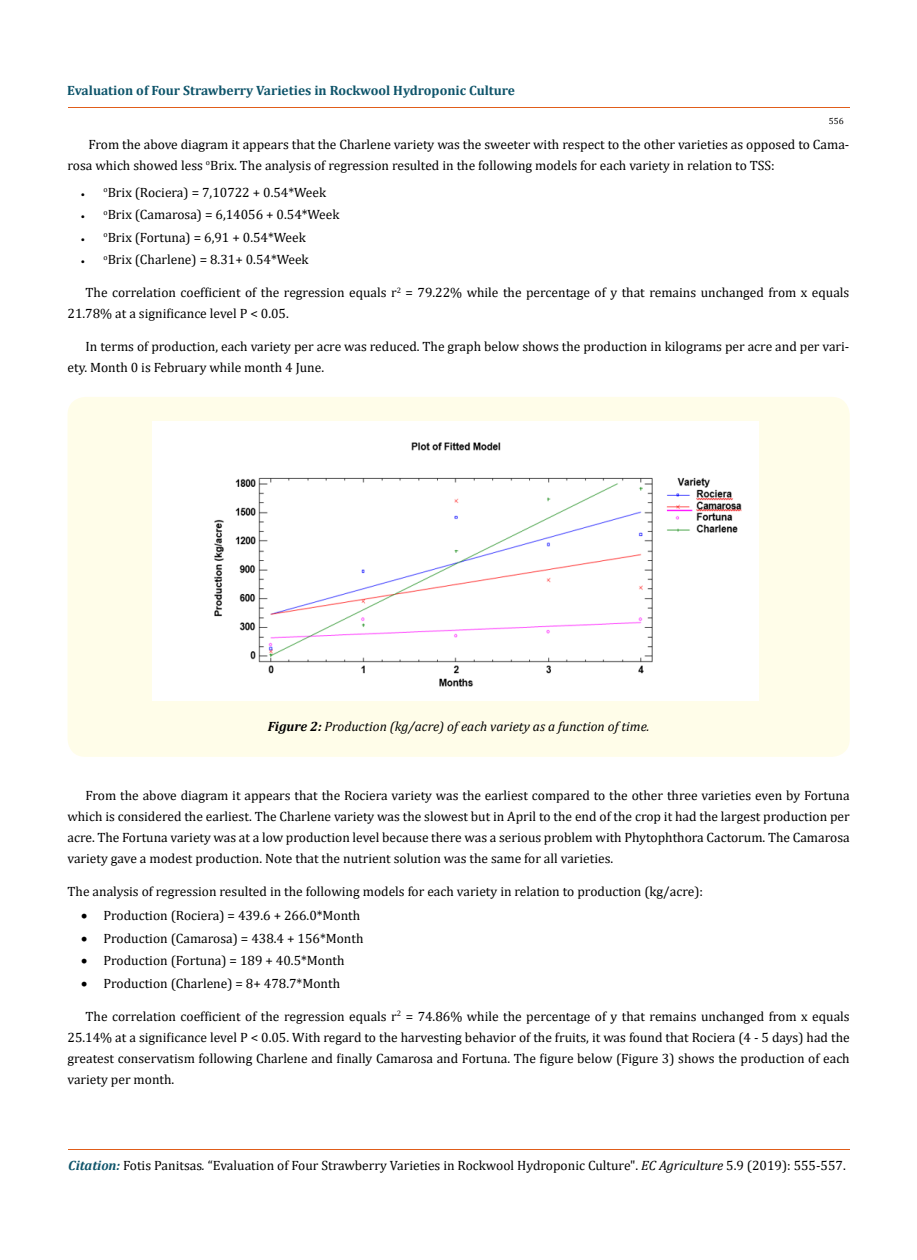
<style>
.page{position:relative;width:917px;height:1260px;background:#fff}
.page>*{position:absolute;margin:0;border:0;box-sizing:border-box;transform-origin:0 0}
.t1{font:13.5px/21px "Cambria";color:#000}
.t2{font:700 13.5px "Cambria";color:#0e546a}
.t3{font:italic 13.5px "Cambria";color:#000}
.t4{font:9px "Cambria";color:#000}
.t5{font:7.8px "Symbol";color:#000}
.s1{font-weight:700}
.s2{font-weight:700;font-style:italic;color:#0e546a}
.s3{font-style:italic}
</style>
<div class="page">
<hr style="left:68px;top:108px;width:781px;height:1px;background:#e05d1a">
<hr style="left:68px;top:1150px;width:781px;height:1px;background:#e05d1a">
<div style="left:68px;top:397px;width:781px;height:360px;background:#fffde9;border-radius:18px"></div>
<div style="left:152px;top:422px;width:606px;height:279px;background:#fff"></div>
<p class="t2" style="left:67px;top:81px;width:449px">Evaluation of Four Strawberry Varieties in Rockwool Hydroponic Culture</p>
<p class="t4" style="left:828px;top:116px;width:16px">556</p>
<p class="t1" style="left:68px;top:134px;width:783px;text-indent:21px">From the above diagram it appears that the Charlene variety was the sweeter with respect to the other varieties as opposed to Cama&shy;rosa which showed less <sup>o</sup>Brix. The analysis of regression resulted in the following models for each variety in relation to TSS:</p>
<p class="t5" style="left:81px;top:189px;width:5px">•</p>
<p class="t1" style="left:104px;top:182px;width:224px"><sup>o</sup>Brix (Rociera) = 7,10722 + 0.54*Week</p>
<p class="t5" style="left:81px;top:212px;width:5px">•</p>
<p class="t1" style="left:104px;top:204px;width:237px"><sup>o</sup>Brix (Camarosa) = 6,14056 + 0.54*Week</p>
<p class="t5" style="left:81px;top:234px;width:5px">•</p>
<p class="t1" style="left:104px;top:227px;width:204px"><sup>o</sup>Brix (Fortuna) = 6,91 + 0.54*Week</p>
<p class="t5" style="left:81px;top:257px;width:5px">•</p>
<p class="t1" style="left:104px;top:249px;width:207px"><sup>o</sup>Brix (Charlene) = 8.31+ 0.54*Week</p>
<p class="t1" style="left:67px;top:282px;width:783px;text-indent:18px">The correlation coefficient of the regression equals r<sup>2</sup> = 79.22% while the percentage of y that remains unchanged from x equals<br>21.78% at a significance level P &lt; 0.05.</p>
<p class="t1" style="left:67px;top:336px;width:783px;text-indent:18px">In terms of production, each variety per acre was reduced. The graph below shows the production in kilograms per acre and per vari&shy;ety. Month 0 is February while month 4 June.</p>
<p class="t3" style="left:268px;top:717px;width:383px"><span class="s1">Figure 2:</span> Production (kg/acre) of each variety as a function of time.</p>
<p class="t1" style="left:68px;top:785px;width:783px;text-align:justify;text-indent:18px">From the above diagram it appears that the Rociera variety was the earliest compared to the other three varieties even by Fortuna which is considered the earliest. The Charlene variety was the slowest but in April to the end of the crop it had the largest production per acre. The Fortuna variety was at a low production level because there was a serious problem with Phytophthora Cactorum. The Camarosa variety gave a modest production. Note that the nutrient solution was the same for all varieties.</p>
<p class="t1" style="left:68px;top:881px;width:637px">The analysis of regression resulted in the following models for each variety in relation to production (kg/acre):</p>
<p class="t1" style="left:81px;top:905px;width:281px">• Production (Rociera) = 439.6 + 266.0*Month</p>
<p class="t1" style="left:81px;top:928px;width:284px">• Production (Camarosa) = 438.4 + 156*Month</p>
<p class="t1" style="left:81px;top:950px;width:265px">• Production (Fortuna) = 189 + 40.5*Month</p>
<p class="t1" style="left:81px;top:973px;width:260px">• Production (Charlene) = 8+ 478.7*Month</p>
<p class="t1" style="left:68px;top:1006px;width:783px;text-align:justify;text-indent:18px">The correlation coefficient of the regression equals r<sup>2</sup> = 74.86% while the percentage of y that remains unchanged from x equals 25.14% at a significance level P &lt; 0.05. With regard to the harvesting behavior of the fruits, it was found that Rociera (4 - 5 days) had the greatest conservatism following Charlene and finally Camarosa and Fortuna. The figure below (Figure 3) shows the production of each variety per month.</p>
<p class="t1" style="left:68px;top:1154px;width:779px"><span class="s2">Citation:</span> Fotis Panitsas<span class="s3">.</span> “Evaluation of Four Strawberry Varieties in Rockwool Hydroponic Culture". <span class="s3">EC Agriculture</span> 5.9 (2019): 555-557.</p>
</div>
